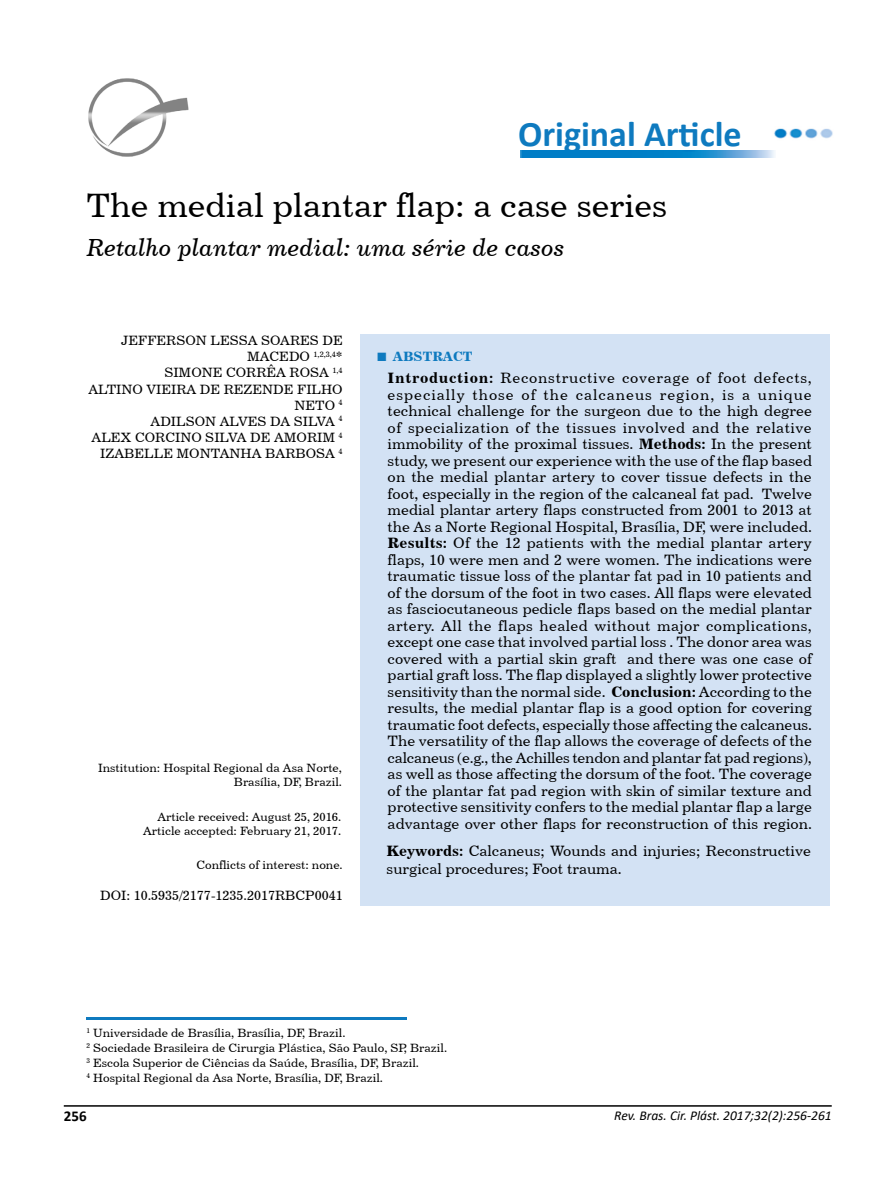
<style>
.page{position:relative;width:893px;height:1191px;background:#fff}
.page>*{position:absolute;margin:0;border:0;box-sizing:border-box;transform-origin:0 0}
.t1{font:700 36px "Calibri";color:#0e7abf}
.t2{font:33.75px "Century 731 BT Roman A";color:#000}
.t3{font:24.75px "Century 731 BT Italic A";color:#000}
.t4{font:15px/16.5px "Century 731 BT Roman A";color:#000;text-align:justify}
.t5{font:700 15px "Calibri";color:#000}
.t6{font:13.5px/16.2px "Century 731 BT Roman A";color:#000;text-align:right}
.t7{font:italic 13.5px "Calibri";color:#000}
.t8{font:13.5px "Century 731 BT Bold A";color:#0e7abf}
.t9{font:12px/15px "Century 731 BT Roman A";color:#000;text-align:right}
.s1{font-family:"Times New Roman";font-weight:700;font-size:18px}
.s2{font-family:"Century 731 BT Bold A"}
</style>
<div class="page">
<hr style="left:64px;top:1105px;width:768px;height:1px;background:#000">
<img style="left:88px;top:78px;width:101px;height:79px">
<div style="left:360px;top:335px;width:470px;height:571px;background:#d3e2f4"></div>
<hr style="left:86px;top:1016px;width:321px;height:3px;background:#0e7abf">
<img style="left:774px;top:128px;width:59px;height:11px">
<img style="left:520px;top:150px;width:255px;height:8px">
<h1 class="t1" style="left:518px;top:109px;width:225px">Original Article</h1>
<h2 class="t2" style="left:86px;top:184px;width:582px">The medial plantar flap: a case series</h2>
<h3 class="t3" style="left:87px;top:232px;width:479px">Retalho plantar medial: uma série de casos</h3>
<p class="t6" style="left:88px;top:332px;width:256px">JEFFERSON LESSA SOARES DE<br>MACEDO <sup>1,2,3,4</sup>*<br>SIMONE CORRÊA ROSA <sup>1,4<br></sup>ALTINO VIEIRA DE REZENDE FILHO<br>NETO <sup>4<br></sup>ADILSON ALVES DA SILVA <sup>4<br></sup>ALEX CORCINO SILVA DE AMORIM <sup>4<br></sup>IZABELLE MONTANHA BARBOSA <sup>4</sup></p>
<p class="t9" style="left:98px;top:760px;width:245px;line-height:14.4px">Institution: Hospital Regional da Asa Norte,<br>Brasília, DF, Brazil.</p>
<p class="t9" style="left:143px;top:809px;width:199px;line-height:14.4px">Article received: August 25, 2016.<br>Article accepted: February 21, 2017.</p>
<p class="t9" style="left:196px;top:857px;width:148px">Conflicts of interest: none.</p>
<p class="t6" style="left:100px;top:887px;width:244px">DOI: 10.5935/2177-1235.2017RBCP0041</p>
<p class="t8" style="left:376px;top:347px;width:98px"><span class="s1">■</span> ABSTRACT</p>
<p class="t4" style="left:388px;top:369px;width:426px"><span class="s2">Introduction:</span> Reconstructive coverage of foot defects, especially those of the calcaneus region, is a unique technical challenge for the surgeon due to the high degree of specialization of the tissues involved and the relative immobility of the proximal tissues. <span class="s2">Methods:</span> In the present study, we present our experience with the use of the flap based on the medial plantar artery to cover tissue defects in the foot, especially in the region of the calcaneal fat pad. Twelve medial plantar artery flaps constructed from 2001 to 2013 at the As a Norte Regional Hospital, Brasília, DF, were included.<br><span class="s2">Results:</span> Of the 12 patients with the medial plantar artery flaps, 10 were men and 2 were women. The indications were traumatic tissue loss of the plantar fat pad in 10 patients and of the dorsum of the foot in two cases. All flaps were elevated as fasciocutaneous pedicle flaps based on the medial plantar artery. All the flaps healed without major complications, except one case that involved partial loss . The donor area was covered with a partial skin graft and there was one case of partial graft loss. The flap displayed a slightly lower protective sensitivity than the normal side. <span class="s2">Conclusion:</span> According to the results, the medial plantar flap is a good option for covering traumatic foot defects, especially those affecting the calcaneus.<br>The versatility of the flap allows the coverage of defects of the calcaneus (e.g., the Achilles tendon and plantar fat pad regions), as well as those affecting the dorsum of the foot. The coverage of the plantar fat pad region with skin of similar texture and protective sensitivity confers to the medial plantar flap a large advantage over other flaps for reconstruction of this region.</p>
<p class="t4" style="left:387px;top:841px;width:426px;line-height:18px"><span class="s2">Keywords:</span> Calcaneus; Wounds and injuries; Reconstructive surgical procedures; Foot trauma.</p>
<p class="t9" style="left:86px;top:1024px;width:362px;text-align:left"><sup>1</sup> Universidade de Brasília, Brasília, DF, Brazil.<br><sup>2</sup> Sociedade Brasileira de Cirurgia Plástica, São Paulo, SP, Brazil.<br><sup>3</sup> Escola Superior de Ciências da Saúde, Brasília, DF, Brazil.<br><sup>4</sup> Hospital Regional da Asa Norte, Brasília, DF, Brazil.</p>
<p class="t5" style="left:64px;top:1105px;width:24px">256</p>
<p class="t7" style="left:614px;top:1106px;width:219px">Rev. Bras. Cir. Plást. 2017;32(2):256-261</p>
</div>
